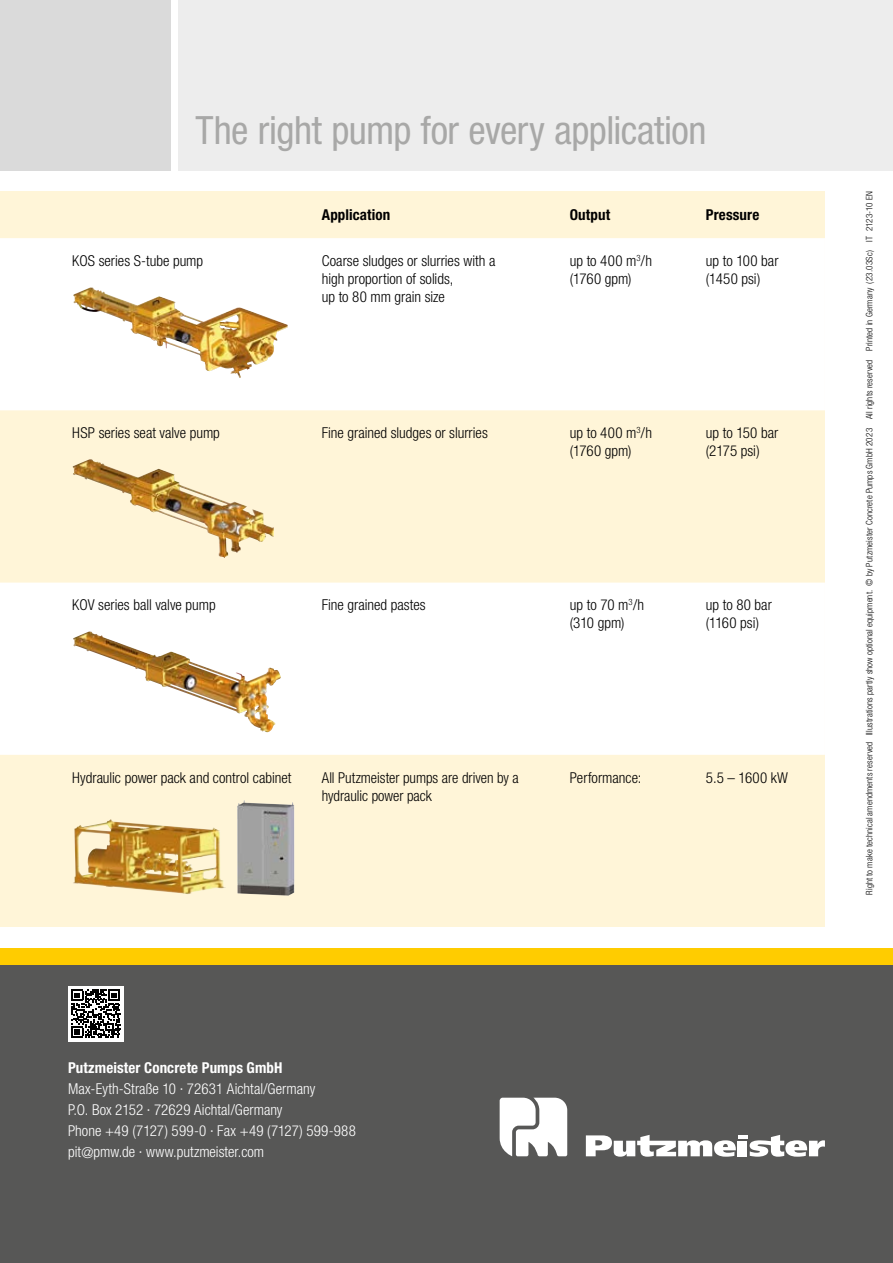
<style>
.page{position:relative;width:893px;height:1263px;background:#fff}
.page>*{position:absolute;margin:0;border:0;box-sizing:border-box;transform-origin:0 0}
.t1{font:condensed 39px "Helvetica Neue LT Pro";letter-spacing:-.015em;color:#a8a8a7}
.t2{font:300 condensed 15px/18px "Helvetica Neue LT Pro";color:#000}
.t3{font:300 condensed 15px/21px "Helvetica Neue LT Pro";color:#fff}
.t4{font:700 condensed 15px "Helvetica Neue LT Pro";letter-spacing:.005em;color:#fff}
.t5{font:700 condensed 15px "Helvetica Neue LT Pro";letter-spacing:.005em;color:#000}
.t6{font:300 condensed 9px "Helvetica Neue LT Pro";letter-spacing:.015em;color:#000}
</style>
<div class="page">
<div style="left:179px;top:0;width:714px;height:170px;background:#ededed"></div>
<div style="left:0;top:0;width:170px;height:170px;background:#dadada"></div>
<div style="left:0;top:948px;width:893px;height:17px;background:#fc0"></div>
<div style="left:0;top:191px;width:825px;height:736px;background:#fff5d8"></div>
<div style="left:0;top:965px;width:893px;height:298px;background:#575756"></div>
<svg style="left:500px;top:1098px;width:67px;height:58px;background:#e6e6e6"></svg>
<svg style="left:586px;top:1135px;width:239px;height:22px"></svg>
<div style="left:68px;top:986px;width:55px;height:55px;background:#fff"></div>
<svg style="left:72px;top:989px;width:48px;height:49px"></svg>
<svg style="left:0;top:238px;width:825px;height:517px;fill:#fff"></svg>
<img style="left:73px;top:294px;width:204px;height:84px">
<img style="left:73px;top:632px;width:208px;height:100px">
<img style="left:73px;top:819px;width:153px;height:75px">
<img style="left:237px;top:800px;width:57px;height:96px">
<img style="left:73px;top:459px;width:201px;height:99px">
<h1 class="t1" style="left:196px;top:108px;width:512px">The right pump for every application</h1>
<p class="t5" style="left:322px;top:206px;width:70px">Application</p>
<p class="t5" style="left:570px;top:206px;width:42px">Output</p>
<p class="t5" style="left:706px;top:206px;width:55px">Pressure</p>
<p class="t2" style="left:72px;top:251px;width:132px">KOS series S-tube pump</p>
<p class="t2" style="left:322px;top:251px;width:175px">Coarse sludges or slurries with a high proportion of solids,<br>up to 80 mm grain size</p>
<p class="t2" style="left:570px;top:251px;width:84px">up to 400 m<sup>3</sup>/h (1760 gpm)</p>
<p class="t2" style="left:706px;top:251px;width:74px">up to 100 bar (1450 psi)</p>
<p class="t2" style="left:72px;top:424px;width:149px">HSP series seat valve pump</p>
<p class="t2" style="left:322px;top:424px;width:168px">Fine grained sludges or slurries</p>
<p class="t2" style="left:570px;top:424px;width:84px">up to 400 m<sup>3</sup>/h (1760 gpm)</p>
<p class="t2" style="left:706px;top:424px;width:74px">up to 150 bar (2175 psi)</p>
<p class="t2" style="left:72px;top:596px;width:145px">KOV series ball valve pump</p>
<p class="t2" style="left:322px;top:596px;width:105px">Fine grained pastes</p>
<p class="t2" style="left:570px;top:596px;width:76px">up to 70 m<sup>3</sup>/h (310 gpm)</p>
<p class="t2" style="left:706px;top:596px;width:67px">up to 80 bar (1160 psi)</p>
<p class="t2" style="left:72px;top:768px;width:221px">Hydraulic power pack and control cabinet</p>
<p class="t2" style="left:322px;top:768px;width:198px">All Putzmeister pumps are driven by a hydraulic power pack</p>
<p class="t2" style="left:570px;top:768px;width:73px">Performance:</p>
<p class="t2" style="left:706px;top:768px;width:84px">5.5 – 1600 kW</p>
<p class="t4" style="left:68px;top:1058px;width:216px">Putzmeister Concrete Pumps GmbH</p>
<p class="t3" style="left:68px;top:1078px;width:289px">Max-Eyth-Straße 10 · 72631 Aichtal/Germany<br>P.O. Box 2152 · 72629 Aichtal/Germany<br>Phone +49 (7127) 599-0 · Fax +49 (7127) 599-988 pit@pmw.de · www.putzmeister.com</p>
<p class="t6" style="left:864px;top:895px;width:705px;rotate:-90deg">Right to make technical amendments reserved Illustrations partly show optional equipment. © by Putzmeister Concrete Pumps GmbH 2023 All rights reserved Printed in Germany (23.03Sc) IT 2123-10 EN</p>
</div>
